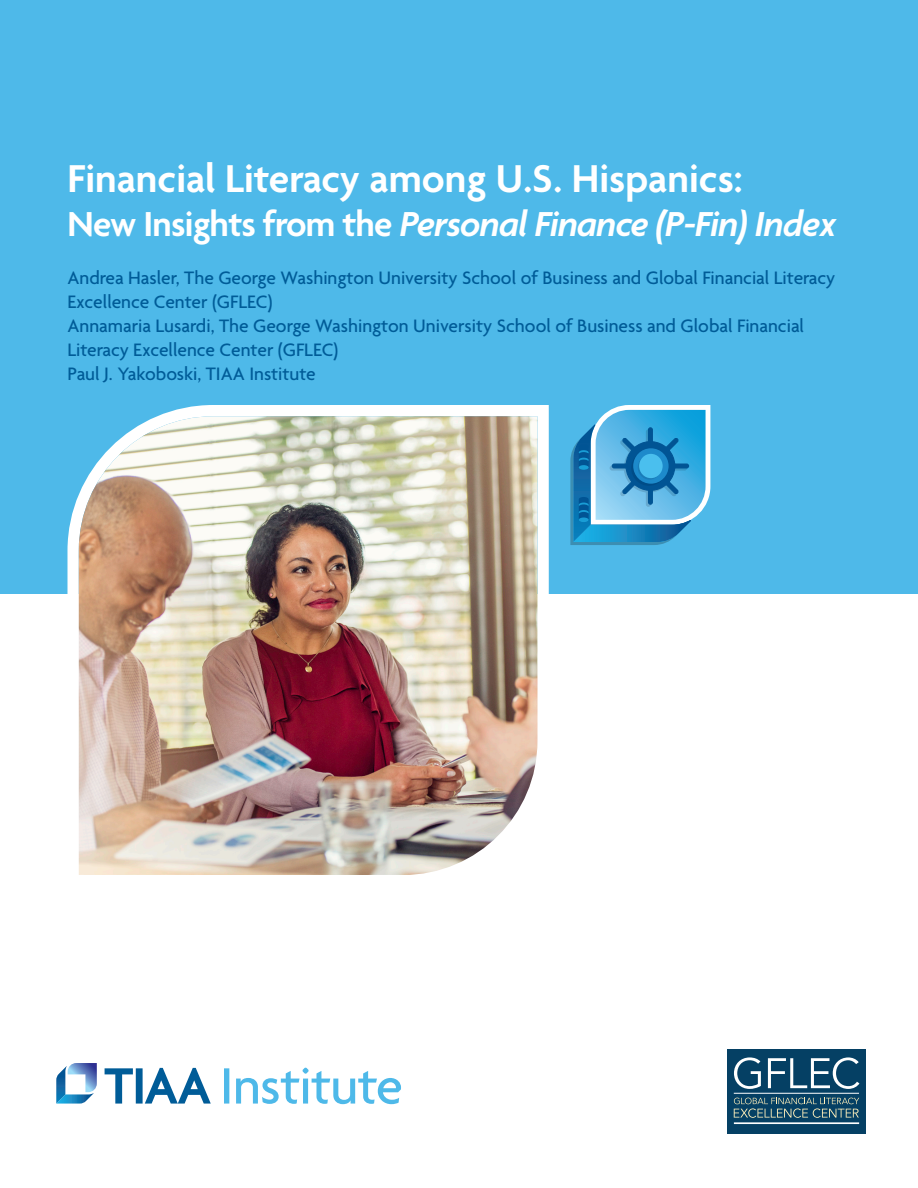
<style>
.page{position:relative;width:918px;height:1188px;background:#fff}
.page>*{position:absolute;margin:0;border:0;box-sizing:border-box;transform-origin:0 0}
._1A_Title_-_Cover_On{font:600 42px "Agenda";color:#fff}
._1A_Title_-_Cover_On-2{font:italic 600 37.5px "Agenda";letter-spacing:-.02em;color:#fff}
._5A_Body_Text__FG_9{font:500 19.5px/24px "Agenda";color:#005c98}
.s1{font-style:normal}
</style>
<div class="page">
<div style="left:0;top:0;width:918px;height:594px;background:#4eb9e9"></div>
<svg style="left:68px;top:405px;width:481px;height:459px;fill:#fff"></svg>
<svg style="left:570px;top:405px;width:140px;height:140px"></svg>
<svg style="left:579px;top:518px;width:10px;height:4px"></svg>
<img style="left:79px;top:416px;width:458px;height:459px">
<div style="left:727px;top:1050px;width:138px;height:84px;background:#054064"></div>
<svg style="left:734px;top:1057px;width:27px;height:32px"></svg>
<svg style="left:768px;top:1057px;width:91px;height:32px"></svg>
<svg style="left:734px;top:1098px;width:125px;height:20px"></svg>
<hr style="left:734px;top:1093px;width:125px;height:1px;background:#fff">
<hr style="left:734px;top:1122px;width:125px;height:2px;background:#fff">
<svg style="left:224px;top:1068px;width:177px;height:36px"></svg>
<svg style="left:105px;top:1068px;width:106px;height:36px"></svg>
<svg style="left:56px;top:1063px;width:41px;height:41px"></svg>
<p class="_1A_Title_-_Cover_On" style="left:68px;top:156px;width:677px">Financial Literacy among U.S. Hispanics:</p>
<p class="_1A_Title_-_Cover_On-2" style="left:68px;top:203px;width:771px"><span class="s1">New Insights from the</span> Personal Finance (P-Fin) Index</p>
<p class="_5A_Body_Text__FG_9" style="left:68px;top:266px;width:769px">Andrea Hasler, The George Washington University School of Business and Global Financial Literacy Excellence Center (GFLEC)<br>Annamaria Lusardi, The George Washington University School of Business and Global Financial Literacy Excellence Center (GFLEC)<br>Paul J. Yakoboski, TIAA Institute</p>
</div>
